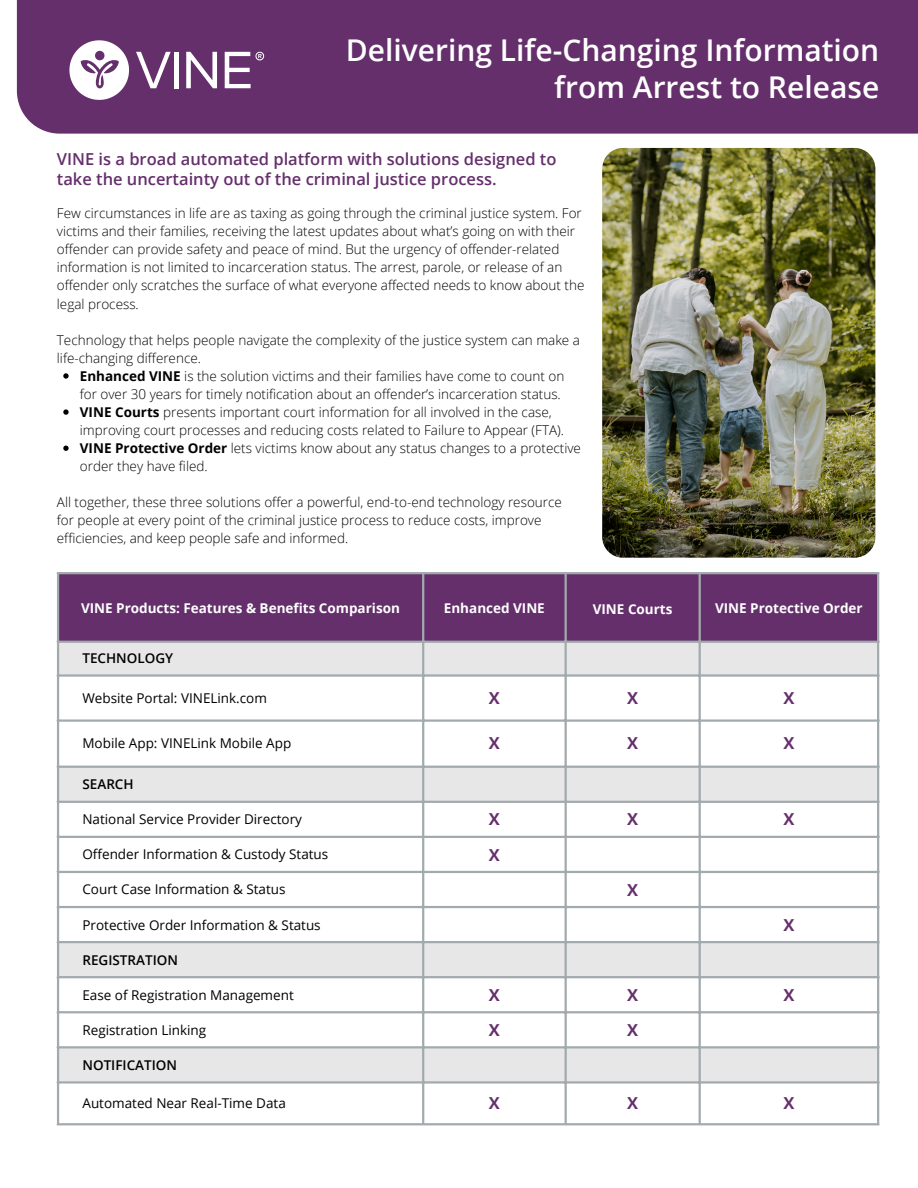
<style>
.page{position:relative;width:918px;height:1188px;background:#fff}
.page>*{position:absolute;margin:0;border:0;box-sizing:border-box;transform-origin:0 0}
.t1{font:600 30px/37.2px "Open Sans";color:#fff;text-align:right}
.t2{font:600 16.5px/20.2px "Open Sans";color:#652f6c}
.t3{font:700 16.5px "Open Sans";color:#652f6c}
.t4{font:300 13.5px/18px "Open Sans";color:#000}
.t5{font:13.5px "Open Sans";color:#000}
.t6{font:700 13.5px "Open Sans";color:#fff}
.t7{font:600 13.5px "Open Sans";color:#000}
.s1{font-weight:700}
</style>
<div class="page">
<div style="left:17px;top:0;width:901px;height:134px;background:#652f6c"></div>
<svg style="left:136px;top:52px;width:35px;height:36px"></svg>
<div style="left:174px;top:52px;width:5px;height:36px;background:#fff"></div>
<svg style="left:186px;top:52px;width:31px;height:36px"></svg>
<svg style="left:225px;top:52px;width:39px;height:36px"></svg>
<svg style="left:69px;top:40px;width:60px;height:60px"></svg>
<div style="left:59px;top:574px;width:818px;height:67px;background:#652f6c"></div>
<svg style="left:59px;top:643px;width:818px;height:438px"></svg>
<hr style="left:57px;top:574px;width:2px;height:549px;background:#a3aaad">
<hr style="left:422px;top:574px;width:2px;height:549px;background:#a3aaad">
<hr style="left:565px;top:574px;width:2px;height:549px;background:#a3aaad">
<hr style="left:699px;top:574px;width:2px;height:549px;background:#a3aaad">
<hr style="left:877px;top:574px;width:2px;height:549px;background:#a3aaad">
<hr style="left:57px;top:572px;width:822px;height:2px;background:#a3aaad">
<hr style="left:57px;top:641px;width:822px;height:2px;background:#a3aaad">
<hr style="left:57px;top:674px;width:822px;height:3px;background:#a3aaad">
<hr style="left:57px;top:719px;width:822px;height:3px;background:#a3aaad">
<hr style="left:57px;top:766px;width:822px;height:2px;background:#a3aaad">
<hr style="left:57px;top:801px;width:822px;height:2px;background:#a3aaad">
<hr style="left:57px;top:836px;width:822px;height:2px;background:#a3aaad">
<hr style="left:57px;top:871px;width:822px;height:2px;background:#a3aaad">
<hr style="left:57px;top:906px;width:822px;height:2px;background:#a3aaad">
<hr style="left:57px;top:941px;width:822px;height:2px;background:#a3aaad">
<hr style="left:57px;top:976px;width:822px;height:2px;background:#a3aaad">
<hr style="left:57px;top:1011px;width:822px;height:2px;background:#a3aaad">
<hr style="left:57px;top:1046px;width:822px;height:2px;background:#a3aaad">
<hr style="left:57px;top:1081px;width:822px;height:3px;background:#a3aaad">
<hr style="left:57px;top:1123px;width:822px;height:2px;background:#a3aaad">
<img style="left:602px;top:148px;width:273px;height:410px;border-radius:21px">
<svg style="left:63px;top:373px;width:6px;height:6px"></svg>
<svg style="left:63px;top:409px;width:6px;height:6px"></svg>
<svg style="left:63px;top:446px;width:6px;height:5px"></svg>
<p class="t1" style="left:346px;top:31px;width:535px">Delivering Life-Changing Information from Arrest to Release</p>
<p class="t2" style="left:57px;top:149px;width:501px">VINE is a broad automated platform with solutions designed to take the uncertainty out of the criminal justice process.</p>
<p class="t4" style="left:57px;top:204px;width:529px">Few circumstances in life are as taxing as going through the criminal justice system. For victims and their families, receiving the latest updates about what’s going on with their offender can provide safety and peace of mind. But the urgency of offender-related information is not limited to incarceration status. The arrest, parole, or release of an offender only scratches the surface of what everyone affected needs to know about the legal process.</p>
<p class="t4" style="left:57px;top:330px;width:525px">Technology that helps people navigate the complexity of the justice system can make a life-changing difference.</p>
<p class="t4" style="left:80px;top:367px;width:486px"><span class="s1">Enhanced VINE</span> is the solution victims and their families have come to count on for over 30 years for timely notification about an offender’s incarceration status.</p>
<p class="t4" style="left:80px;top:403px;width:486px"><span class="s1">VINE Courts</span> presents important court information for all involved in the case, improving court processes and reducing costs related to Failure to Appear (FTA).</p>
<p class="t4" style="left:80px;top:439px;width:503px"><span class="s1">VINE Protective Order</span> lets victims know about any status changes to a protective order they have filed.</p>
<p class="t4" style="left:57px;top:493px;width:506px">All together, these three solutions offer a powerful, end-to-end technology resource</p>
<p class="t4" style="left:57px;top:511px;width:486px">for people at every point of the criminal justice process to reduce costs, improve efficiencies, and keep people safe and informed.</p>
<p class="t6" style="left:81px;top:598px;width:320px">VINE Products: Features &amp; Benefits Comparison</p>
<p class="t6" style="left:444px;top:598px;width:103px">Enhanced VINE</p>
<p class="t6" style="left:593px;top:600px;width:81px">VINE Courts</p>
<p class="t6" style="left:715px;top:598px;width:149px">VINE Protective Order</p>
<p class="t7" style="left:82px;top:649px;width:92px">TECHNOLOGY</p>
<p class="t5" style="left:82px;top:688px;width:186px">Website Portal: VINELink.com</p>
<p class="t3" style="left:489px;top:686px;width:12px">X</p>
<p class="t3" style="left:627px;top:686px;width:12px">X</p>
<p class="t3" style="left:783px;top:686px;width:12px">X</p>
<p class="t5" style="left:82px;top:733px;width:210px">Mobile App: VINELink Mobile App</p>
<p class="t3" style="left:489px;top:731px;width:12px">X</p>
<p class="t3" style="left:627px;top:731px;width:12px">X</p>
<p class="t3" style="left:783px;top:731px;width:12px">X</p>
<p class="t7" style="left:82px;top:775px;width:53px">SEARCH</p>
<p class="t5" style="left:82px;top:810px;width:221px">National Service Provider Directory</p>
<p class="t3" style="left:489px;top:808px;width:12px">X</p>
<p class="t3" style="left:627px;top:808px;width:12px">X</p>
<p class="t3" style="left:783px;top:808px;width:12px">X</p>
<p class="t5" style="left:82px;top:845px;width:247px">Offender Information &amp; Custody Status</p>
<p class="t3" style="left:489px;top:843px;width:12px">X</p>
<p class="t5" style="left:82px;top:880px;width:205px">Court Case Information &amp; Status</p>
<p class="t3" style="left:627px;top:878px;width:12px">X</p>
<p class="t5" style="left:82px;top:915px;width:240px">Protective Order Information &amp; Status</p>
<p class="t3" style="left:783px;top:913px;width:12px">X</p>
<p class="t7" style="left:82px;top:950px;width:97px">REGISTRATION</p>
<p class="t5" style="left:82px;top:985px;width:213px">Ease of Registration Management</p>
<p class="t3" style="left:489px;top:983px;width:12px">X</p>
<p class="t3" style="left:627px;top:983px;width:12px">X</p>
<p class="t3" style="left:783px;top:983px;width:12px">X</p>
<p class="t5" style="left:82px;top:1020px;width:125px">Registration Linking</p>
<p class="t3" style="left:489px;top:1018px;width:12px">X</p>
<p class="t3" style="left:627px;top:1018px;width:12px">X</p>
<p class="t7" style="left:82px;top:1055px;width:96px">NOTIFICATION</p>
<p class="t5" style="left:82px;top:1094px;width:205px">Automated Near Real-Time Data</p>
<p class="t3" style="left:489px;top:1092px;width:12px">X</p>
<p class="t3" style="left:627px;top:1092px;width:12px">X</p>
<p class="t3" style="left:783px;top:1092px;width:12px">X</p>
</div>
